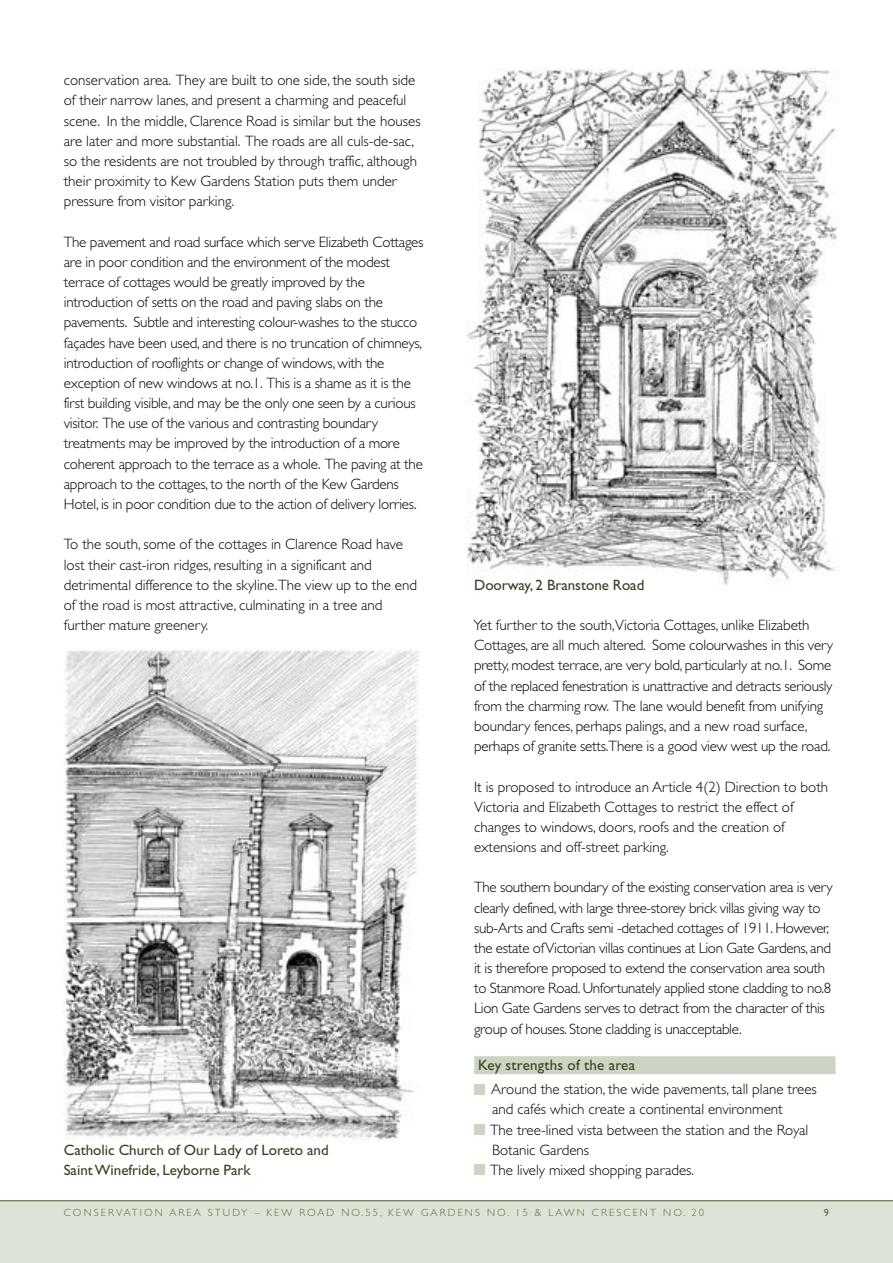
<style>
.page{position:relative;width:893px;height:1263px;background:#fff}
.page>*{position:absolute;margin:0;border:0;box-sizing:border-box;transform-origin:0 0}
.t1{font:300 15px/20.2px "Gill Sans";letter-spacing:-.015em;color:#000}
.t2{font:15px/20.1px "Gill Sans";color:#342}
.t3{font:300 10.5px "Gill Sans";letter-spacing:.2em;color:#557239}
.t4{font:10.5px "Gill Sans";color:#557239}
</style>
<div class="page">
<div style="left:474px;top:1056px;width:362px;height:18px;background:#ccd5c3"></div>
<div style="left:474px;top:1165px;width:10px;height:10px;background:#ccd5c3"></div>
<div style="left:474px;top:1124px;width:10px;height:10px;background:#ccd5c3"></div>
<div style="left:474px;top:1084px;width:10px;height:10px;background:#ccd5c3"></div>
<img style="left:64px;top:650px;width:354px;height:490px">
<img style="left:467px;top:68px;width:371px;height:517px">
<div style="left:0;top:1200px;width:892px;height:63px;background:#dde3d7"></div>
<hr style="left:0;top:1200px;width:892px;height:1px;background:#557239">
<p class="t1" style="left:64px;top:72px;width:358px">conservation area. They are built to one side, the south side of their narrow lanes, and present a charming and peaceful scene. In the middle, Clarence Road is similar but the houses are later and more substantial. The roads are all culs-de-sac, so the residents are not troubled by through traffic, although their proximity to Kew Gardens Station puts them under pressure from visitor parking.</p>
<p class="t1" style="left:64px;top:233px;width:361px">The pavement and road surface which serve Elizabeth Cottages are in poor condition and the environment of the modest terrace of cottages would be greatly improved by the introduction of setts on the road and paving slabs on the pavements. Subtle and interesting colour-washes to the stucco façades have been used, and there is no truncation of chimneys, introduction of rooflights or change of windows, with the exception of new windows at no.1. This is a shame as it is the first building visible, and may be the only one seen by a curious visitor. The use of the various and contrasting boundary treatments may be improved by the introduction of a more coherent approach to the terrace as a whole. The paving at the approach to the cottages, to the north of the Kew Gardens Hotel, is in poor condition due to the action of delivery lorries.</p>
<p class="t1" style="left:64px;top:536px;width:355px">To the south, some of the cottages in Clarence Road have lost their cast-iron ridges, resulting in a significant and detrimental difference to the skyline.The view up to the end of the road is most attractive, culminating in a tree and further mature greenery.</p>
<p class="t2" style="left:474px;top:576px;width:172px">Doorway, 2 Branstone Road</p>
<p class="t1" style="left:474px;top:616px;width:361px">Yet further to the south,Victoria Cottages, unlike Elizabeth Cottages, are all much altered. Some colourwashes in this very pretty, modest terrace, are very bold, particularly at no.1. Some of the replaced fenestration is unattractive and detracts seriously from the charming row. The lane would benefit from unifying boundary fences, perhaps palings, and a new road surface, perhaps of granite setts.There is a good view west up the road.</p>
<p class="t1" style="left:474px;top:778px;width:356px">It is proposed to introduce an Article 4(2) Direction to both Victoria and Elizabeth Cottages to restrict the effect of changes to windows, doors, roofs and the creation of extensions and off-street parking.</p>
<p class="t1" style="left:474px;top:879px;width:360px">The southern boundary of the existing conservation area is very clearly defined, with large three-storey brick villas giving way to sub-Arts and Crafts semi -detached cottages of 1911. However, the estate of Victorian villas continues at Lion Gate Gardens, and it is therefore proposed to extend the conservation area south to Stanmore Road. Unfortunately applied stone cladding to no.8<br>Lion Gate Gardens serves to detract from the character of this group of houses. Stone cladding is unacceptable.</p>
<p class="t2" style="left:478px;top:1057px;width:158px">Key strengths of the area</p>
<p class="t1" style="left:490px;top:1081px;width:328px">Around the station, the wide pavements, tall plane trees and cafés which create a continental environment<br>The tree-lined vista between the station and the Royal Botanic Gardens<br>The lively mixed shopping parades.</p>
<p class="t3" style="left:64px;top:1208px;width:642px">CONSER V ATION AREA STUDY – KEW R O AD NO .55, KEW GARDENS NO . 15 &amp; LA WN CRESCENT NO . 20</p>
<p class="t4" style="left:824px;top:1208px;width:7px">9</p>
<p class="t2" style="left:64px;top:1141px;width:266px">Catholic Church of Our Lady of Loreto and<br>Saint Winefride, Leyborne Park</p>
</div>
